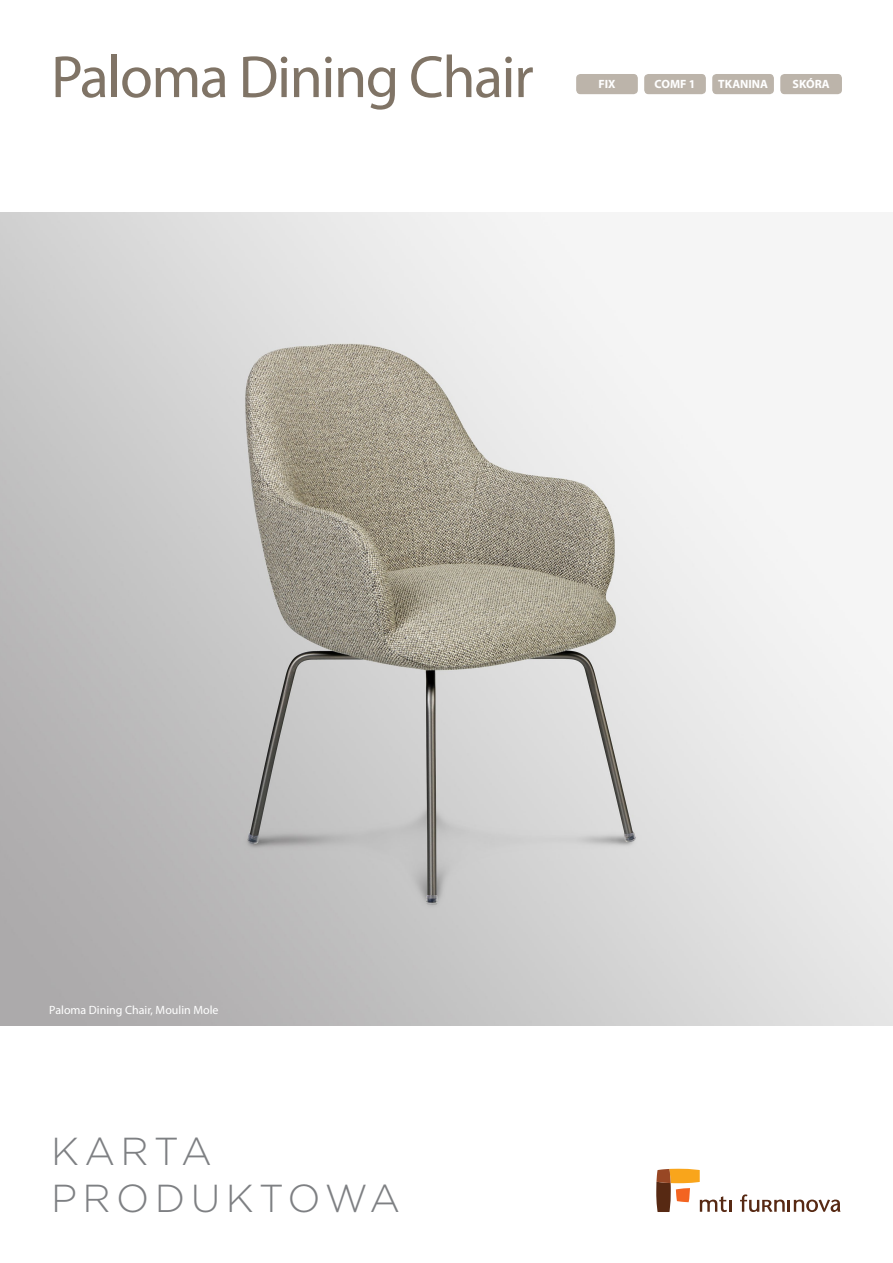
<style>
.page{position:relative;width:893px;height:1263px;background:#fff}
.page>*{position:absolute;margin:0;border:0;box-sizing:border-box;transform-origin:0 0}
.t1{font:60px "Myriad Pro";letter-spacing:-.025em;color:#807466}
.t2{font:300 39px/46.8px "Gotham";letter-spacing:.14em;color:#7e8083}
.t3{font:12px "Myriad Pro";color:#fff}
.t4{font:700 12px "Myriad Pro";color:#fff}
</style>
<div class="page">
<img style="left:0;top:213px;width:893px;height:813px">
<svg style="left:656px;top:1169px;width:76px;height:43px"></svg>
<svg style="left:740px;top:1194px;width:100px;height:18px"></svg>
<div style="left:576px;top:74px;width:62px;height:20px;background:#bcb4aa;border-radius:4px"></div>
<div style="left:712px;top:74px;width:62px;height:20px;background:#bcb4aa;border-radius:4px"></div>
<div style="left:780px;top:74px;width:62px;height:20px;background:#bcb4aa;border-radius:4px"></div>
<div style="left:644px;top:74px;width:62px;height:20px;background:#bcb4aa;border-radius:4px"></div>
<h1 class="t1" style="left:51px;top:40px;width:484px">Paloma Dining Chair</h1>
<p class="t4" style="left:598px;top:76px;width:19px">FIX</p>
<p class="t4" style="left:655px;top:76px;width:42px">COMF 1</p>
<p class="t4" style="left:718px;top:76px;width:51px">TKANINA</p>
<p class="t4" style="left:793px;top:76px;width:39px">SKÓRA</p>
<p class="t3" style="left:49px;top:1002px;width:171px">Paloma Dining Chair, Moulin Mole</p>
<h2 class="t2" style="left:51px;top:1127px;width:351px">KARTA<br>PRODUKTOWA</h2>
</div>
